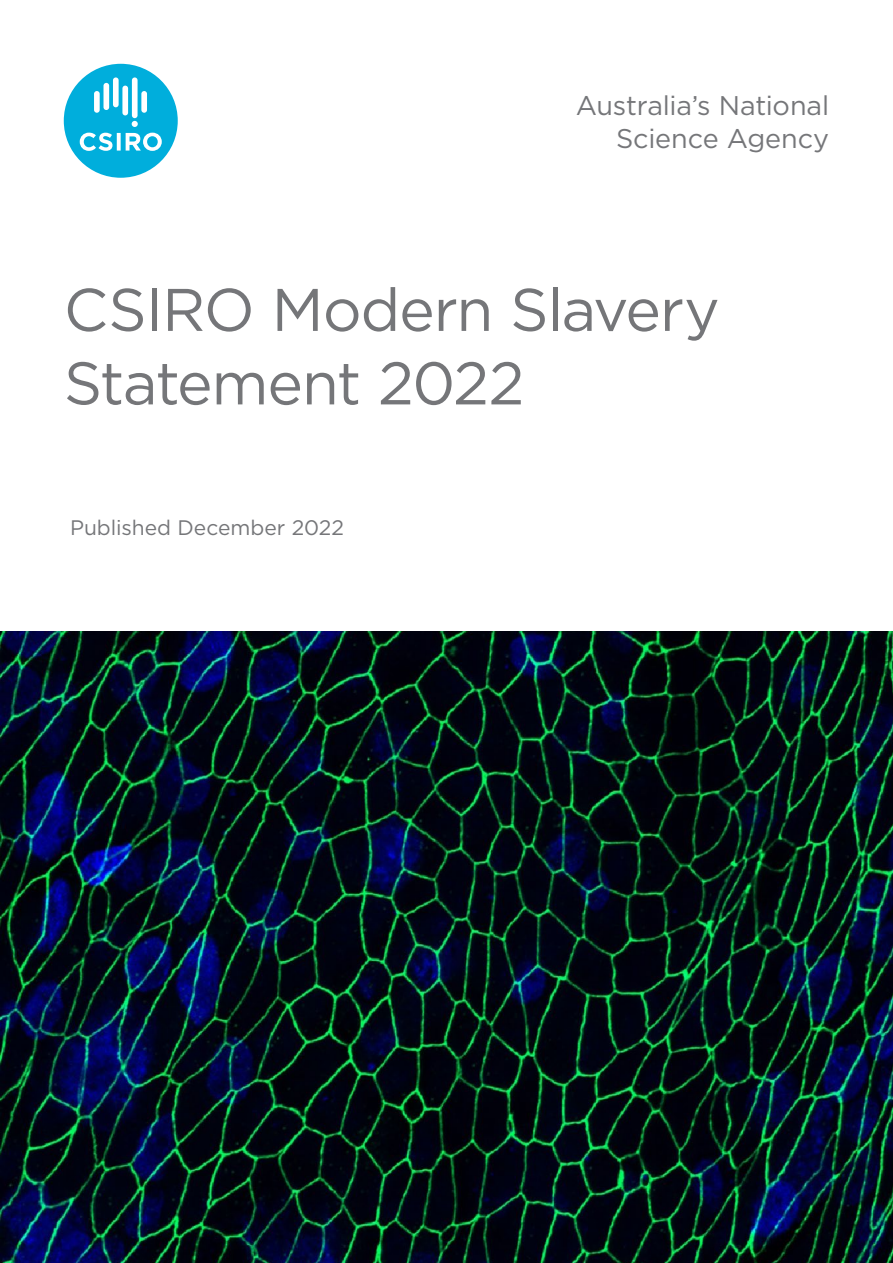
<style>
.page{position:relative;width:893px;height:1263px;background:#fff}
.page>*{position:absolute;margin:0;border:0;box-sizing:border-box;transform-origin:0 0}
.t1{font:60px/73.5px "Gotham";letter-spacing:-.02em;color:#757679}
.t2{font:27px/32.4px "Gotham";letter-spacing:-.005em;color:#757679;text-align:right}
.t3{font:21px "Gotham";color:#757679}
</style>
<div class="page">
<img style="left:0;top:631px;width:893px;height:632px">
<div style="left:64px;top:64px;width:114px;height:114px;background:#00aedc;border-radius:50%"></div>
<svg style="left:80px;top:133px;width:82px;height:18px"></svg>
<svg style="left:132px;top:121px;width:6px;height:6px"></svg>
<div style="left:122px;top:86px;width:6px;height:29px;background:#fff;border-radius:3px"></div>
<div style="left:103px;top:83px;width:6px;height:27px;background:#fff;border-radius:3px"></div>
<div style="left:141px;top:91px;width:6px;height:22px;background:#fff;border-radius:3px"></div>
<div style="left:94px;top:91px;width:6px;height:22px;background:#fff;border-radius:3px"></div>
<div style="left:132px;top:77px;width:6px;height:41px;background:#fff;border-radius:3px"></div>
<div style="left:113px;top:77px;width:6px;height:30px;background:#fff;border-radius:3px"></div>
<p class="t2" style="left:576px;top:89px;width:255px">Australia’s National<br>Science Agency</p>
<p class="t1" style="left:64px;top:272px;width:657px">CSIRO Modern Slavery<br>Statement 2022</p>
<p class="t3" style="left:70px;top:514px;width:276px">Published December 2022</p>
</div>
